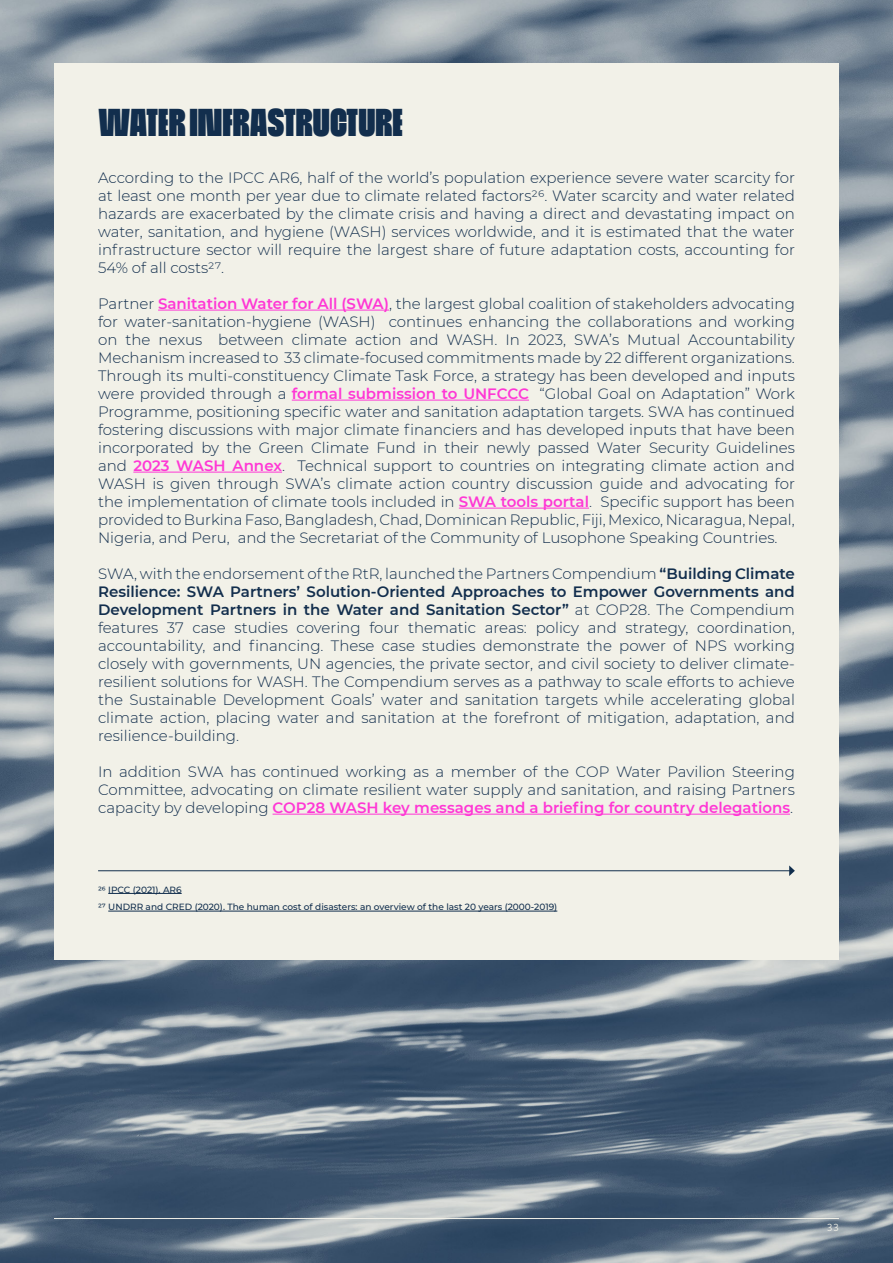
<style>
.page{position:relative;width:893px;height:1263px;background:#fff}
.page>*{position:absolute;margin:0;border:0;box-sizing:border-box;transform-origin:0 0}
.t1{font:39px "Cinderblock 50";color:#122e4d}
.t2{font:300 15px/18px "Montserrat";color:#122e4d;text-align:justify}
.t3{font:10.5px "Atten New";color:#f2f1e8}
.t4{font:500 9px "Montserrat";color:#112e4d}
.s1{font-weight:600;color:#ff37d5}
.s2{font-weight:600}
</style>
<div class="page">
<img style="left:0;top:0;width:893px;height:1263px">
<hr style="left:54px;top:1218px;width:785px;height:1px;background:#f2f1e8">
<div style="left:54px;top:63px;width:785px;height:897px;background:#f2f1e8"></div>
<hr style="left:158px;top:310px;width:231px;height:1px;background:#ff37d5">
<hr style="left:292px;top:400px;width:237px;height:1px;background:#ff37d5">
<hr style="left:133px;top:472px;width:149px;height:1px;background:#ff37d5">
<hr style="left:459px;top:508px;width:130px;height:1px;background:#ff37d5">
<hr style="left:273px;top:814px;width:517px;height:1px;background:#ff37d5">
<hr style="left:98px;top:870px;width:692px;height:1px;background:#112e4d">
<svg style="left:789px;top:865px;width:6px;height:11px"></svg>
<hr style="left:108px;top:893px;width:74px;height:1px;background:#112e4d">
<hr style="left:108px;top:911px;width:449px;height:1px;background:#112e4d">
<p class="t1" style="left:98px;top:101px;width:306px">WATER INFRASTRUCTURE</p>
<p class="t2" style="left:98px;top:168px;width:698px">According to the IPCC AR6, half of the world’s population experience severe water scarcity for at least one month per year due to climate related factors26. Water scarcity and water related hazards are exacerbated by the climate crisis and having a direct and devastating impact on water, sanitation, and hygiene (WASH) services worldwide, and it is estimated that the water infrastructure sector will require the largest share of future adaptation costs, accounting for 54% of all costs27.</p>
<p class="t2" style="left:98px;top:294px;width:698px">Partner <span class="s1">Sanitation Water for All (SWA)</span>, the largest global coalition of stakeholders advocating for water-sanitation-hygiene (WASH) continues enhancing the collaborations and working on the nexus between climate action and WASH. In 2023, SWA’s Mutual Accountability Mechanism increased to 33 climate-focused commitments made by 22 different organizations.<br>Through its multi-constituency Climate Task Force, a strategy has been developed and inputs were provided through a <span class="s1">formal submission to UNFCCC</span> “Global Goal on Adaptation” Work Programme, positioning specific water and sanitation adaptation targets. SWA has continued fostering discussions with major climate financiers and has developed inputs that have been incorporated by the Green Climate Fund in their newly passed Water Security Guidelines and <span class="s1">2023 WASH Annex</span>. Technical support to countries on integrating climate action and WASH is given through SWA’s climate action country discussion guide and advocating for the implementation of climate tools included in <span class="s1">SWA tools portal</span>. Specific support has been provided to Burkina Faso, Bangladesh, Chad, Dominican Republic, Fiji, Mexico, Nicaragua, Nepal, Nigeria, and Peru, and the Secretariat of the Community of Lusophone Speaking Countries.</p>
<p class="t2" style="left:98px;top:564px;width:698px">SWA, with the endorsement of the RtR, launched the Partners Compendium <span class="s2">“Building Climate Resilience: SWA Partners’ Solution-Oriented Approaches to Empower Governments and Development Partners in the Water and Sanitation Sector”</span> at COP28. The Compendium features 37 case studies covering four thematic areas: policy and strategy, coordination, accountability, and financing. These case studies demonstrate the power of NPS working closely with governments, UN agencies, the private sector, and civil society to deliver climate&shy;resilient solutions for WASH. The Compendium serves as a pathway to scale efforts to achieve the Sustainable Development Goals’ water and sanitation targets while accelerating global climate action, placing water and sanitation at the forefront of mitigation, adaptation, and resilience-building.</p>
<p class="t2" style="left:98px;top:762px;width:698px">In addition SWA has continued working as a member of the COP Water Pavilion Steering Committee, advocating on climate resilient water supply and sanitation, and raising Partners capacity by developing <span class="s1">COP28 WASH key messages and a briefing for country delegations</span>.</p>
<p class="t4" style="left:98px;top:883px;width:85px">26 IPCC (2021). AR6</p>
<p class="t4" style="left:98px;top:901px;width:461px">27 UNDRR and CRED (2020). The human cost of disasters: an overview of the last 20 years (2000-2019)</p>
<p class="t3" style="left:827px;top:1221px;width:13px">33</p>
</div>
